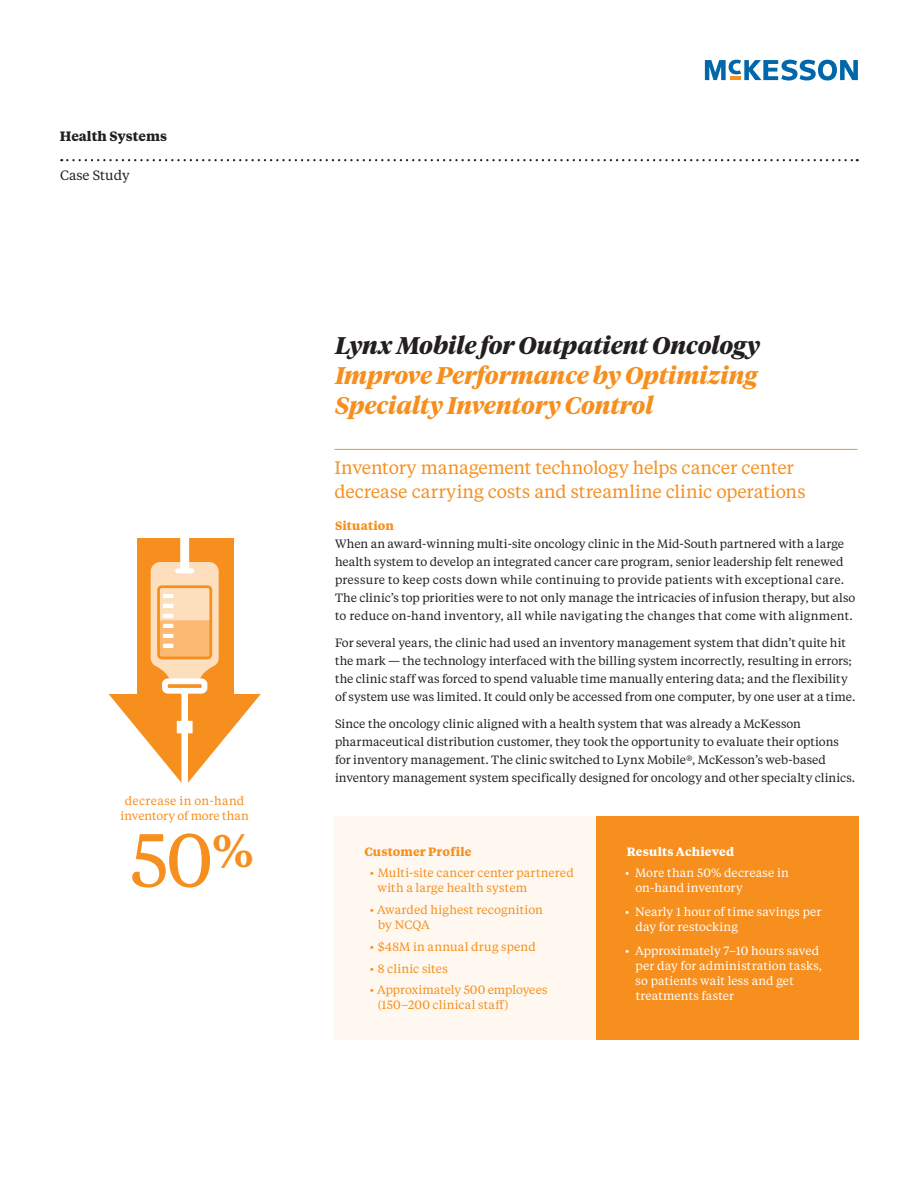
<style>
.page{position:relative;width:918px;height:1188px;background:#fff}
.page>*{position:absolute;margin:0;border:0;box-sizing:border-box;transform-origin:0 0}
.Text_Tiempos_Text_Re{font:75px "Tiempos Text";color:#f68f1e}
.Cover_Headline_Tiemp{font:italic 700 24px/30px "Tiempos Headline";color:#f68f1e;text-align:justify}
.Subheadline_Small_Ti{font:18px/24px "Tiempos Text";letter-spacing:-.005em;color:#f68f1e}
.Target_Customer_Tiem{font:700 13.5px "Tiempos Text";color:#231f20}
.Target_Customer_Tiem-2{font:13.5px "Tiempos Text";color:#231f20}
.Text_Tiempos_Text_Re-2{font:12px/18px "Tiempos Text";letter-spacing:.005em;color:#231f20}
.Text_Tiempos_Text_Re-3{font:12px/15px "Tiempos Text";letter-spacing:.01em;color:#f68f1e}
.Text_Tiempos_Text_Re-4{font:12px/15px "Tiempos Text";letter-spacing:.01em;color:#fff}
.Text_Subhead_Tiempos{font:700 12px "Tiempos Text";letter-spacing:.01em;color:#f68f1e}
.Text_Subhead_Tiempos-2{font:700 12px "Tiempos Text";letter-spacing:.01em;color:#fff}
.Text_Tiempos_Text_Re-5{font:700 12px "Tiempos Text";letter-spacing:.01em;color:#f68f1e}
.s1{color:#231f20}
</style>
<div class="page">
<div style="left:138px;top:538px;width:96px;height:185px;background:#f68f1e"></div>
<svg style="left:109px;top:562px;width:152px;height:221px"></svg>
<div style="left:175px;top:568px;width:19px;height:5px;background:#fff;border-radius:2px"></div>
<div style="left:164px;top:680px;width:42px;height:12px;background:#f68f1e;border-radius:4px"></div>
<div style="left:162px;top:678px;width:45px;height:16px;border:6px solid #fff;border-radius:3px"></div>
<div style="left:180px;top:532px;width:9px;height:36px;background:#fff"></div>
<svg style="left:705px;top:60px;width:153px;height:21px"></svg>
<svg style="left:61px;top:159px;width:797px;height:2px"></svg>
<hr style="left:335px;top:449px;width:522px;height:1px;background:#f68f1e">
<div style="left:334px;top:816px;width:262px;height:224px;background:#fef8f0"></div>
<div style="left:596px;top:816px;width:262px;height:224px;background:#f68f1e"></div>
<p class="Target_Customer_Tiem" style="left:60px;top:127px;width:109px">Health Systems</p>
<p class="Target_Customer_Tiem-2" style="left:60px;top:166px;width:71px">Case Study</p>
<p class="Text_Tiempos_Text_Re-3" style="left:121px;top:793px;width:130px;text-align:center">decrease in on-hand inventory of more than</p>
<p class="Text_Tiempos_Text_Re" style="left:130px;top:810px;width:125px">50<sup>%</sup></p>
<p class="Cover_Headline_Tiemp" style="left:335px;top:329px;width:427px"><span class="s1">Lynx Mobile for Outpatient Oncology </span>Improve Performance by Optimizing Specialty Inventory Control</p>
<p class="Subheadline_Small_Ti" style="left:335px;top:455px;width:472px">Inventory management technology helps cancer center decrease carrying costs and streamline clinic operations</p>
<p class="Text_Tiempos_Text_Re-5" style="left:335px;top:517px;width:61px">Situation</p>
<p class="Text_Tiempos_Text_Re-2" style="left:335px;top:534px;width:522px">When an award-winning multi-site oncology clinic in the Mid-South partnered with a large health system to develop an integrated cancer care program, senior leadership felt renewed pressure to keep costs down while continuing to provide patients with exceptional care.<br>The clinic’s top priorities were to not only manage the intricacies of infusion therapy, but also to reduce on-hand inventory, all while navigating the changes that come with alignment.</p>
<p class="Text_Tiempos_Text_Re-2" style="left:335px;top:633px;width:522px">For several years, the clinic had used an inventory management system that didn’t quite hit the mark — the technology interfaced with the billing system incorrectly, resulting in errors; the clinic staff was forced to spend valuable time manually entering data; and the flexibility of system use was limited. It could only be accessed from one computer, by one user at a time.</p>
<p class="Text_Tiempos_Text_Re-2" style="left:335px;top:714px;width:522px">Since the oncology clinic aligned with a health system that was already a McKesson pharmaceutical distribution customer, they took the opportunity to evaluate their options for inventory management. The clinic switched to Lynx Mobile®, McKesson’s web-based inventory management system specifically designed for oncology and other specialty clinics.</p>
<p class="Text_Subhead_Tiempos" style="left:364px;top:843px;width:109px">Customer Profile</p>
<p class="Text_Tiempos_Text_Re-3" style="left:378px;top:865px;width:198px;text-indent:-8px">• Multi-site cancer center partnered with a large health system</p>
<p class="Text_Tiempos_Text_Re-3" style="left:378px;top:902px;width:166px;text-indent:-8px">• Awarded highest recognition by NCQA</p>
<p class="Text_Tiempos_Text_Re-3" style="left:370px;top:939px;width:168px">• $48M in annual drug spend</p>
<p class="Text_Tiempos_Text_Re-3" style="left:370px;top:960px;width:80px">• 8 clinic sites</p>
<p class="Text_Tiempos_Text_Re-3" style="left:378px;top:982px;width:171px;text-indent:-8px">• Approximately 500 employees (150–200 clinical staff)</p>
<p class="Text_Subhead_Tiempos-2" style="left:627px;top:843px;width:109px">Results Achieved</p>
<p class="Text_Tiempos_Text_Re-4" style="left:635px;top:865px;width:155px;text-indent:-10px">• More than 50% decrease in on-hand inventory</p>
<p class="Text_Tiempos_Text_Re-4" style="left:635px;top:904px;width:188px;text-indent:-10px">• Nearly 1 hour of time savings per day for restocking</p>
<p class="Text_Tiempos_Text_Re-4" style="left:636px;top:943px;width:188px;text-indent:-10px">• Approximately 7–10 hours saved per day for administration tasks, so patients wait less and get treatments faster</p>
</div>
